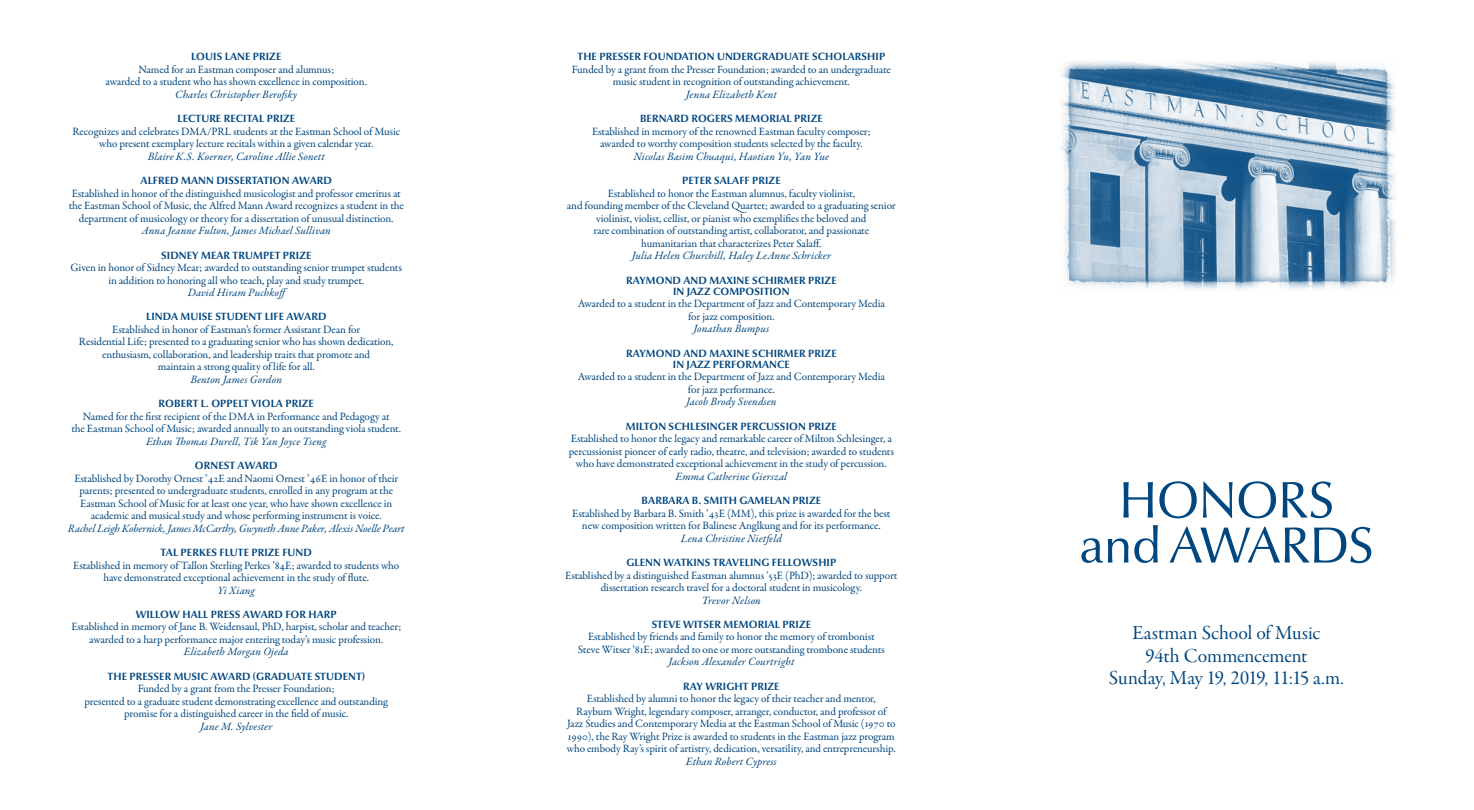
<style>
.page{position:relative;width:1474px;height:810px;background:#fff}
.page>*{position:absolute;margin:0;border:0;box-sizing:border-box;transform-origin:0 0}
.t1{font:51.88px "Optima Nova LT Pro";letter-spacing:-.03em;color:#00467f}
.t2{font:51.25px "Optima Nova LT Pro";letter-spacing:-.025em;color:#00467f}
.t3{font:20px/22.5px "Garamond Premr Pro Subh";letter-spacing:-.005em;color:#00467f;text-align:center}
.t4{font:11.25px/12.5px "Garamond Premr Pro";letter-spacing:-.015em;color:#00467f;text-align:center}
.t5{font:italic 11.25px "Garamond Premr Pro";letter-spacing:.01em;color:#00467f}
.t6{font:italic 11.25px "Garamond Premr Pro";letter-spacing:-.015em;color:#00467f}
.t7{font:700 10.62px/11.2px "Optima Nova LT Pro";letter-spacing:.01em;color:#00467f;text-align:center}
.s1{font-size:50px}
</style>
<div class="page">
<img style="left:1061px;top:61px;width:335px;height:230px">
<p class="t7" style="left:191px;top:51px;width:92px">LOUIS LANE PRIZE</p>
<p class="t4" style="left:106px;top:63px;width:263px">Named for an Eastman composer and alumnus;<br>awarded to a student who has shown excellence in composition.</p>
<p class="t5" style="left:175px;top:87px;width:123px">Charles Christopher Berofsky</p>
<p class="t7" style="left:177px;top:113px;width:119px">LECTURE RECITAL PRIZE</p>
<p class="t4" style="left:72px;top:125px;width:329px">Recognizes and celebrates DMA/PRL students at the Eastman School of Music who present exemplary lecture recitals within a given calendar year.</p>
<p class="t5" style="left:148px;top:149px;width:179px">Blaire K.S. Koerner, Caroline Allie Sonett</p>
<p class="t7" style="left:141px;top:175px;width:193px">ALFRED MANN DISSERTATION AWARD</p>
<p class="t4" style="left:69px;top:187px;width:337px">Established in honor of the distinguished musicologist and professor emeritus at the Eastman School of Music, the Alfred Mann Award recognizes a student in the department of musicology or theory for a dissertation of unusual distinction.</p>
<p class="t5" style="left:142px;top:224px;width:191px">Anna Jeanne Fulton, James Michael Sullivan</p>
<p class="t7" style="left:161px;top:249px;width:152px">SIDNEY MEAR TRUMPET PRIZE</p>
<p class="t4" style="left:71px;top:262px;width:333px">Given in honor of Sidney Mear; awarded to outstanding senior trumpet students in addition to honoring all who teach, play and study trumpet.</p>
<p class="t5" style="left:188px;top:285px;width:104px">David Hiram Puchkoff</p>
<p class="t7" style="left:146px;top:311px;width:182px">LINDA MUISE STUDENT LIFE AWARD</p>
<p class="t4" style="left:79px;top:323px;width:316px">Established in honor of Eastman’s former Assistant Dean for<br>Residential Life; presented to a graduating senior who has shown dedication, enthusiasm, collaboration, and leadership traits that promote and<br>maintain a strong quality of life for all.</p>
<p class="t5" style="left:190px;top:372px;width:93px">Benton James Gordon</p>
<p class="t7" style="left:159px;top:398px;width:157px">ROBERT L. OPPELT VIOLA PRIZE</p>
<p class="t4" style="left:71px;top:410px;width:331px">Named for the first recipient of the DMA in Performance and Pedagogy at<br>the Eastman School of Music; awarded annually to an outstanding viola student.</p>
<p class="t5" style="left:146px;top:434px;width:182px">Ethan Thomas Durell, Tik Yan Joyce Tseng</p>
<p class="t7" style="left:195px;top:460px;width:84px">ORNEST AWARD</p>
<p class="t4" style="left:74px;top:472px;width:325px">Established by Dorothy Ornest ’42E and Naomi Ornest ’46E in honor of their parents; presented to undergraduate students, enrolled in any program at the Eastman School of Music for at least one year, who have shown excellence in academic and musical study and whose performing instrument is voice.</p>
<p class="t6" style="left:68px;top:521px;width:338px">Rachel Leigh Kobernick, James McCarthy, Gwyneth Anne Paker, Alexis Noelle Peart</p>
<p class="t7" style="left:161px;top:547px;width:153px">TAL PERKES FLUTE PRIZE FUND</p>
<p class="t4" style="left:73px;top:559px;width:328px">Established in memory of Tallon Sterling Perkes ’84E; awarded to students who have demonstrated exceptional achievement in the study of flute.</p>
<p class="t5" style="left:218px;top:583px;width:39px">Yi Xiang</p>
<p class="t7" style="left:136px;top:609px;width:203px">WILLOW HALL PRESS AWARD FOR HARP</p>
<p class="t4" style="left:71px;top:621px;width:331px">Established in memory of Jane B. Weidensaul, PhD, harpist, scholar and teacher; awarded to a harp performance major entering today’s music profession.</p>
<p class="t5" style="left:184px;top:645px;width:106px">Elizabeth Morgan Ojeda</p>
<p class="t7" style="left:108px;top:671px;width:259px">THE PRESSER MUSIC AWARD (GRADUATE STUDENT)</p>
<p class="t4" style="left:85px;top:683px;width:305px">Funded by a grant from the Presser Foundation;<br>presented to a graduate student demonstrating excellence and outstanding promise for a distinguished career in the field of music.</p>
<p class="t5" style="left:200px;top:719px;width:74px">Jane M. Sylvester</p>
<p class="t7" style="left:577px;top:51px;width:309px">THE PRESSER FOUNDATION UNDERGRADUATE SCHOLARSHIP</p>
<p class="t4" style="left:572px;top:63px;width:320px">Funded by a grant from the Presser Foundation; awarded to an undergraduate music student in recognition of outstanding achievement.</p>
<p class="t5" style="left:686px;top:87px;width:93px">Jenna Elizabeth Kent</p>
<p class="t7" style="left:640px;top:113px;width:184px">BERNARD ROGERS MEMORIAL PRIZE</p>
<p class="t4" style="left:592px;top:125px;width:280px">Established in memory of the renowned Eastman faculty composer; awarded to worthy composition students selected by the faculty.</p>
<p class="t5" style="left:633px;top:149px;width:197px">Nicolas Basim Chuaqui, Haotian Yu, Yan Yue</p>
<p class="t7" style="left:682px;top:175px;width:100px">PETER SALAFF PRIZE</p>
<p class="t4" style="left:567px;top:187px;width:330px">Established to honor the Eastman alumnus, faculty violinist,<br>and founding member of the Cleveland Quartet; awarded to a graduating senior violinist, violist, cellist, or pianist who exemplifies the beloved and<br>rare combination of outstanding artist, collaborator, and passionate humanitarian that characterizes Peter Salaff.</p>
<p class="t5" style="left:632px;top:249px;width:201px">Julia Helen Churchill, Haley LeAnne Schricker</p>
<p class="t7" style="left:626px;top:274px;width:212px">RAYMOND AND MAXINE SCHIRMER PRIZE<br>IN JAZZ COMPOSITION</p>
<p class="t4" style="left:578px;top:298px;width:309px">Awarded to a student in the Department of Jazz and Contemporary Media for jazz composition.</p>
<p class="t5" style="left:693px;top:322px;width:78px">Jonathan Bumpus</p>
<p class="t7" style="left:626px;top:347px;width:212px">RAYMOND AND MAXINE SCHIRMER PRIZE<br>IN JAZZ PERFORMANCE</p>
<p class="t4" style="left:578px;top:371px;width:309px">Awarded to a student in the Department of Jazz and Contemporary Media for jazz performance.</p>
<p class="t5" style="left:686px;top:395px;width:92px">Jacob Brody Svendsen</p>
<p class="t7" style="left:626px;top:421px;width:212px">MILTON SCHLESINGER PERCUSSION PRIZE</p>
<p class="t4" style="left:569px;top:433px;width:327px">Established to honor the legacy and remarkable career of Milton Schlesinger, a percussionist pioneer of early radio, theatre, and television; awarded to students who have demonstrated exceptional achievement in the study of percussion.</p>
<p class="t5" style="left:675px;top:469px;width:113px">Emma Catherine Gierszal</p>
<p class="t7" style="left:642px;top:495px;width:181px">BARBARA B. SMITH GAMELAN PRIZE</p>
<p class="t4" style="left:572px;top:507px;width:320px">Established by Barbara B. Smith ’43E (MM), this prize is awarded for the best new composition written for Balinese Anglkung and for its performance.</p>
<p class="t5" style="left:681px;top:531px;width:102px">Lena Christine Nietfeld</p>
<p class="t7" style="left:626px;top:557px;width:211px">GLENN WATKINS TRAVELING FELLOWSHIP</p>
<p class="t4" style="left:565px;top:569px;width:334px">Established by a distinguished Eastman alumnus ’53E (PhD); awarded to support dissertation research travel for a doctoral student in musicology.</p>
<p class="t5" style="left:702px;top:593px;width:61px">Trevor Nelson</p>
<p class="t7" style="left:652px;top:619px;width:161px">STEVE WITSER MEMORIAL PRIZE</p>
<p class="t4" style="left:578px;top:631px;width:308px">Established by friends and family to honor the memory of trombonist<br>Steve Witser ’81E; awarded to one or more outstanding trombone students</p>
<p class="t5" style="left:668px;top:655px;width:128px">Jackson Alexander Courtright</p>
<p class="t7" style="left:683px;top:681px;width:98px">RAY WRIGHT PRIZE</p>
<p class="t4" style="left:567px;top:693px;width:331px">Established by alumni to honor the legacy of their teacher and mentor,<br>Rayburn Wright, legendary composer, arranger, conductor, and professor of Jazz Studies and Contemporary Media at the Eastman School of Music (1970 to 1990), the Ray Wright Prize is awarded to students in the Eastman jazz program who embody Ray’s spirit of artistry, dedication, versatility, and entrepreneurship.</p>
<p class="t5" style="left:686px;top:754px;width:92px">Ethan Robert Cypress</p>
<h1 class="t1" style="left:1118px;top:467px;width:217px">HONORS</h1>
<h2 class="t2" style="left:1079px;top:513px;width:296px"><span class="s1">and</span> AWARDS</h2>
<h3 class="t3" style="left:1109px;top:623px;width:237px">Eastman School of Music<br>94th Commencement<br>Sunday, May 19, 2019, 11:15 a.m.</h3>
</div>
